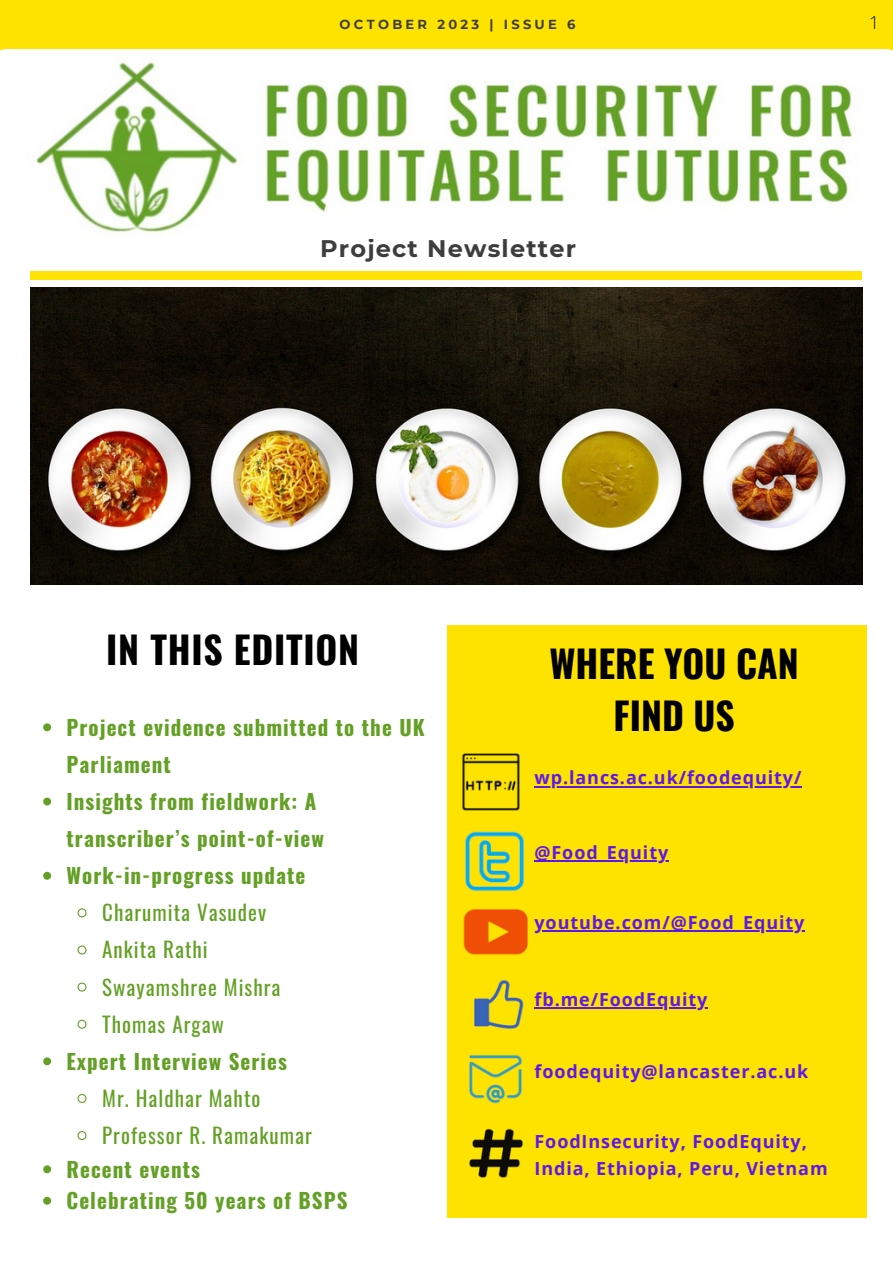
<style>
.page{position:relative;width:893px;height:1264px;background:#fff}
.page>*{position:absolute;margin:0;border:0;box-sizing:border-box;transform-origin:0 0}
.t1{font:700 37.5px/51.8px "Oswald";color:#000;text-align:center}
.t2{font:700 37.5px "Oswald";letter-spacing:.02em;color:#000}
.t3{font:700 24px "Montserrat";letter-spacing:.05em;color:#3d3d3d}
.t4{font:700 21px/37px "Oswald";letter-spacing:.05em;color:#63a025}
.t5{font:21px "Oswald";letter-spacing:.05em;color:#63a025}
.t6{font:700 18px/27.2px "Open Sans";letter-spacing:.05em;color:#5e17eb}
.t7{font:300 17.85px "Open Sans";color:#000}
.t8{font:700 13.05px "Montserrat";letter-spacing:.25em;color:#3d3d3d}
</style>
<div class="page">
<div style="left:0;top:0;width:892px;height:50px;background:#ffe300"></div>
<div style="left:31px;top:272px;width:830px;height:8px;background:#ffe300"></div>
<img style="left:31px;top:287px;width:830px;height:297px">
<img style="left:35px;top:57px;width:821px;height:178px">
<svg style="left:43px;top:723px;width:8px;height:8px"></svg>
<svg style="left:43px;top:797px;width:8px;height:8px"></svg>
<svg style="left:43px;top:871px;width:8px;height:8px"></svg>
<svg style="left:77px;top:908px;width:10px;height:10px"></svg>
<svg style="left:77px;top:945px;width:10px;height:10px"></svg>
<svg style="left:77px;top:982px;width:10px;height:10px"></svg>
<svg style="left:77px;top:1019px;width:10px;height:10px"></svg>
<svg style="left:43px;top:1057px;width:8px;height:8px"></svg>
<svg style="left:77px;top:1094px;width:10px;height:9px"></svg>
<svg style="left:77px;top:1131px;width:10px;height:9px"></svg>
<svg style="left:43px;top:1165px;width:8px;height:8px"></svg>
<svg style="left:43px;top:1196px;width:8px;height:8px"></svg>
<div style="left:447px;top:625px;width:419px;height:592px;background:#ffe300"></div>
<img style="left:461px;top:753px;width:59px;height:58px">
<img style="left:464px;top:831px;width:61px;height:61px">
<img style="left:463px;top:909px;width:65px;height:46px">
<img style="left:474px;top:979px;width:50px;height:51px">
<img style="left:469px;top:1054px;width:53px;height:50px">
<img style="left:469px;top:1128px;width:54px;height:50px">
<hr style="left:534px;top:786px;width:268px;height:2px;background:#5e17eb">
<hr style="left:534px;top:860px;width:135px;height:2px;background:#5e17eb">
<hr style="left:534px;top:930px;width:271px;height:2px;background:#5e17eb">
<hr style="left:534px;top:1007px;width:174px;height:2px;background:#5e17eb">
<p class="t8" style="left:339px;top:17px;width:237px">OCTOBER 2023 | ISSUE 6</p>
<p class="t3" style="left:320px;top:233px;width:257px">Project Newsletter</p>
<p class="t7" style="left:869px;top:10px;width:12px">1</p>
<p class="t2" style="left:106px;top:620px;width:254px">IN THIS EDITION</p>
<p class="t4" style="left:66px;top:707px;width:359px">Project evidence submitted to the UK<br>Parliament</p>
<p class="t4" style="left:66px;top:782px;width:259px">Insights from fieldwork: A transcriber’s point-of-view</p>
<p class="t4" style="left:66px;top:856px;width:240px">Work-in-progress update</p>
<p class="t5" style="left:102px;top:896px;width:165px">Charumita Vasudev</p>
<p class="t5" style="left:102px;top:933px;width:107px">Ankita Rathi</p>
<p class="t5" style="left:102px;top:970px;width:180px">Swayamshree Mishra</p>
<p class="t5" style="left:102px;top:1007px;width:123px">Thomas Argaw</p>
<p class="t4" style="left:66px;top:1041px;width:222px">Expert Interview Series</p>
<p class="t5" style="left:102px;top:1081px;width:160px">Mr. Haldhar Mahto</p>
<p class="t5" style="left:102px;top:1118px;width:211px">Professor R. Ramakumar</p>
<p class="t4" style="left:66px;top:1149px;width:135px">Recent events</p>
<p class="t4" style="left:66px;top:1181px;width:282px">Celebrating 50 years of BSPS</p>
<p class="t1" style="left:549px;top:636px;width:251px">WHERE YOU CAN<br>FIND US</p>
<p class="t6" style="left:534px;top:764px;width:268px">wp.lancs.ac.uk/foodequity/</p>
<p class="t6" style="left:534px;top:838px;width:135px">@Food_Equity</p>
<p class="t6" style="left:534px;top:908px;width:271px">youtube.com/@Food_Equity</p>
<p class="t6" style="left:534px;top:985px;width:174px">fb.me/FoodEquity</p>
<p class="t6" style="left:534px;top:1057px;width:275px">foodequity@lancaster.ac.uk</p>
<p class="t6" style="left:534px;top:1127px;width:295px">FoodInsecurity, FoodEquity,<br>India, Ethiopia, Peru, Vietnam</p>
</div>
